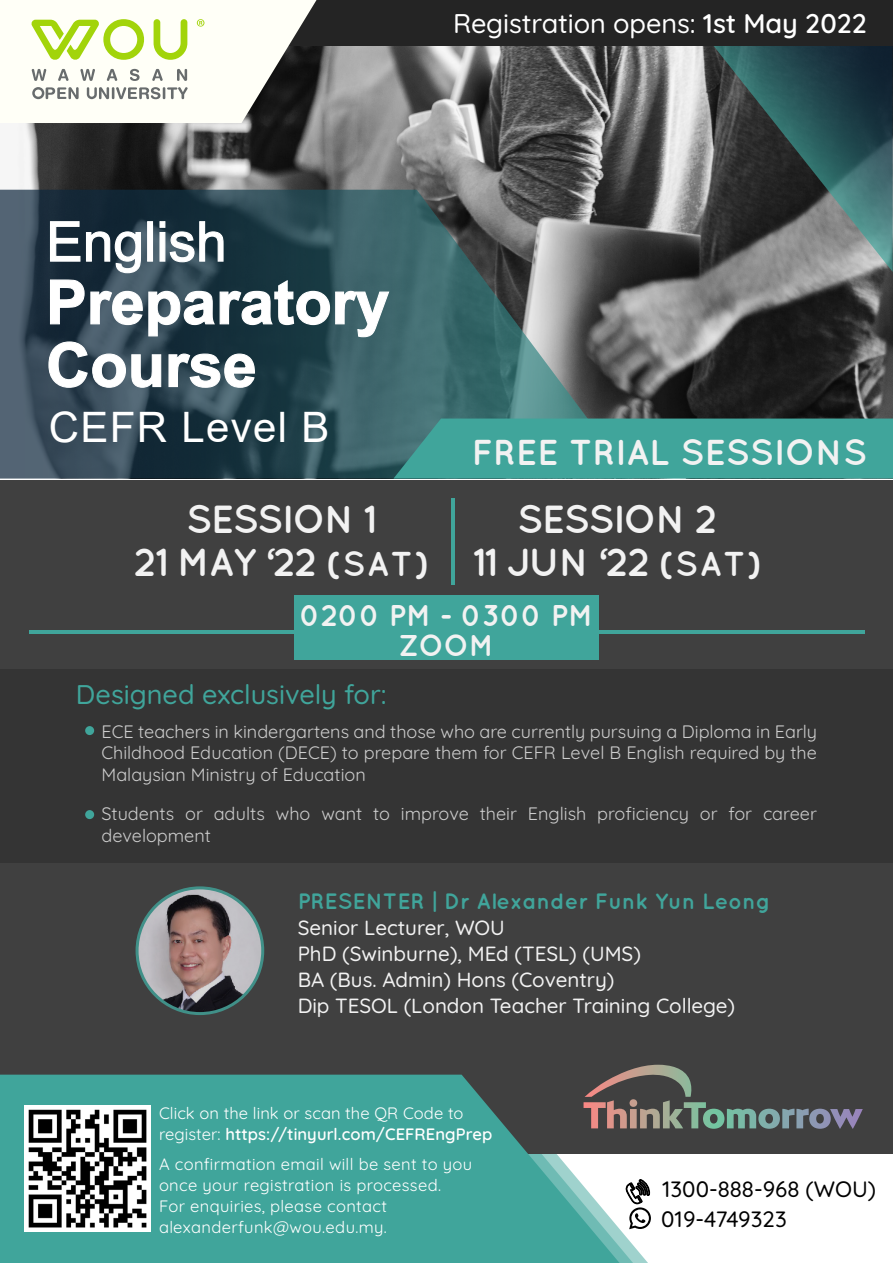
<style>
.page{position:relative;width:893px;height:1263px;background:#fff}
.page>*{position:absolute;margin:0;border:0;box-sizing:border-box;transform-origin:0 0}
.t1{font:42px "Arial";letter-spacing:.03em;color:#fff}
.t2{font:700 39.15px/43px "Quicksand";letter-spacing:-.035em;color:#f2f2f2;text-align:center}
.t3{font:700 36px "Quicksand";color:#f2f2f2}
.t4{font:700 30px/30px "Quicksand";letter-spacing:-.01em;color:#f2f2f2;text-align:center}
.t5{font:500 27px "Quicksand";letter-spacing:-.005em;color:#fff}
.t6{font:500 27px "Quicksand";color:#40a59b}
.t7{font:700 22.2px "Quicksand";color:#40a59b}
.t8{font:500 22.2px "Quicksand";color:#000}
.t9{font:500 20.55px/26.1px "Quicksand";color:#f2f2f2}
.t10{font:18px/21.6px "Quicksand";color:#ccc;text-align:justify}
.t11{font:16.5px/21px "Quicksand";letter-spacing:.02em;color:#fff}
.s1{font-weight:600}
.s2{font-size:34.5px}
</style>
<div class="page">
<img style="left:0;top:45px;width:893px;height:374px">
<svg style="left:0;top:190px;width:632px;height:288px;background:#435b62"></svg>
<div style="left:0;top:480px;width:893px;height:674px;background:#404040"></div>
<svg style="left:0;top:1075px;width:620px;height:188px;background:#47a097"></svg>
<svg style="left:677px;top:0;width:216px;height:272px;background:#4e5f61"></svg>
<div style="left:393px;top:419px;width:500px;height:60px;background:#40a59b"></div>
<svg style="left:48px;top:221px;width:342px;height:167px"></svg>
<div style="left:0;top:0;width:892px;height:45px;background:#242424"></div>
<svg style="left:0;top:0;width:316px;height:123px"></svg>
<img style="left:137px;top:888px;width:126px;height:125px;border-radius:63px">
<div style="left:136px;top:886px;width:128px;height:129px;border:3px solid #40a59b;border-radius:50%"></div>
<img style="left:24px;top:1106px;width:126px;height:126px">
<svg style="left:626px;top:1179px;width:25px;height:50px"></svg>
<svg style="left:582px;top:1064px;width:281px;height:65px"></svg>
<div style="left:0;top:669px;width:892px;height:193px;background:#343434"></div>
<div style="left:85px;top:726px;width:9px;height:9px;background:#40a59b;border-radius:50%"></div>
<div style="left:85px;top:810px;width:9px;height:9px;background:#40a59b;border-radius:50%"></div>
<hr style="left:451px;top:499px;width:4px;height:86px;background:#40a59b">
<hr style="left:29px;top:630px;width:835px;height:3px;background:#40a59b">
<div style="left:294px;top:596px;width:305px;height:64px;background:#40a59b"></div>
<h3 class="t5" style="left:453px;top:3px;width:415px">Registration opens: <span class="s1">1st May 2022</span></h3>
<h1 class="t1" style="left:49px;top:398px;width:282px">CEFR Level B</h1>
<h3 class="t3" style="left:471px;top:430px;width:397px">FREE TRIAL SESSIONS</h3>
<h2 class="t2" style="left:134px;top:496px;width:297px">SESSION 1<br>21 MAY ‘22 <span class="s2">(SAT)</span></h2>
<h2 class="t2" style="left:473px;top:496px;width:290px">SESSION 2<br>11 JUN ‘22 <span class="s2">(SAT)</span></h2>
<h3 class="t4" style="left:299px;top:599px;width:295px">0200 PM - 0300 PM<br>ZOOM</h3>
<h3 class="t6" style="left:76px;top:673px;width:312px">Designed exclusively for:</h3>
<p class="t10" style="left:101px;top:719px;width:717px">ECE teachers in kindergartens and those who are currently pursuing a Diploma in Early Childhood Education (DECE) to prepare them for CEFR Level B English required by the Malaysian Ministry of Education</p>
<p class="t10" style="left:101px;top:801px;width:717px">Students or adults who want to improve their English proficiency or for career development</p>
<p class="t7" style="left:298px;top:888px;width:474px">PRESENTER | Dr Alexander Funk Yun Leong</p>
<p class="t9" style="left:298px;top:912px;width:439px">Senior Lecturer, WOU<br>PhD (Swinburne), MEd (TESL) (UMS)<br>BA (Bus. Admin) Hons (Coventry)<br>Dip TESOL (London Teacher Training College)</p>
<p class="t11" style="left:159px;top:1101px;width:335px">Click on the link or scan the QR Code to register: <span class="s1">https://tinyurl.com/CEFREngPrep</span></p>
<p class="t11" style="left:159px;top:1152px;width:315px">A confirmation email will be sent to you once your registration is processed.<br>For enquiries, please contact alexanderfunk@wou.edu.my.</p>
<p class="t8" style="left:662px;top:1172px;width:215px">1300-888-968 (WOU)</p>
<p class="t8" style="left:661px;top:1202px;width:127px">019-4749323</p>
</div>
